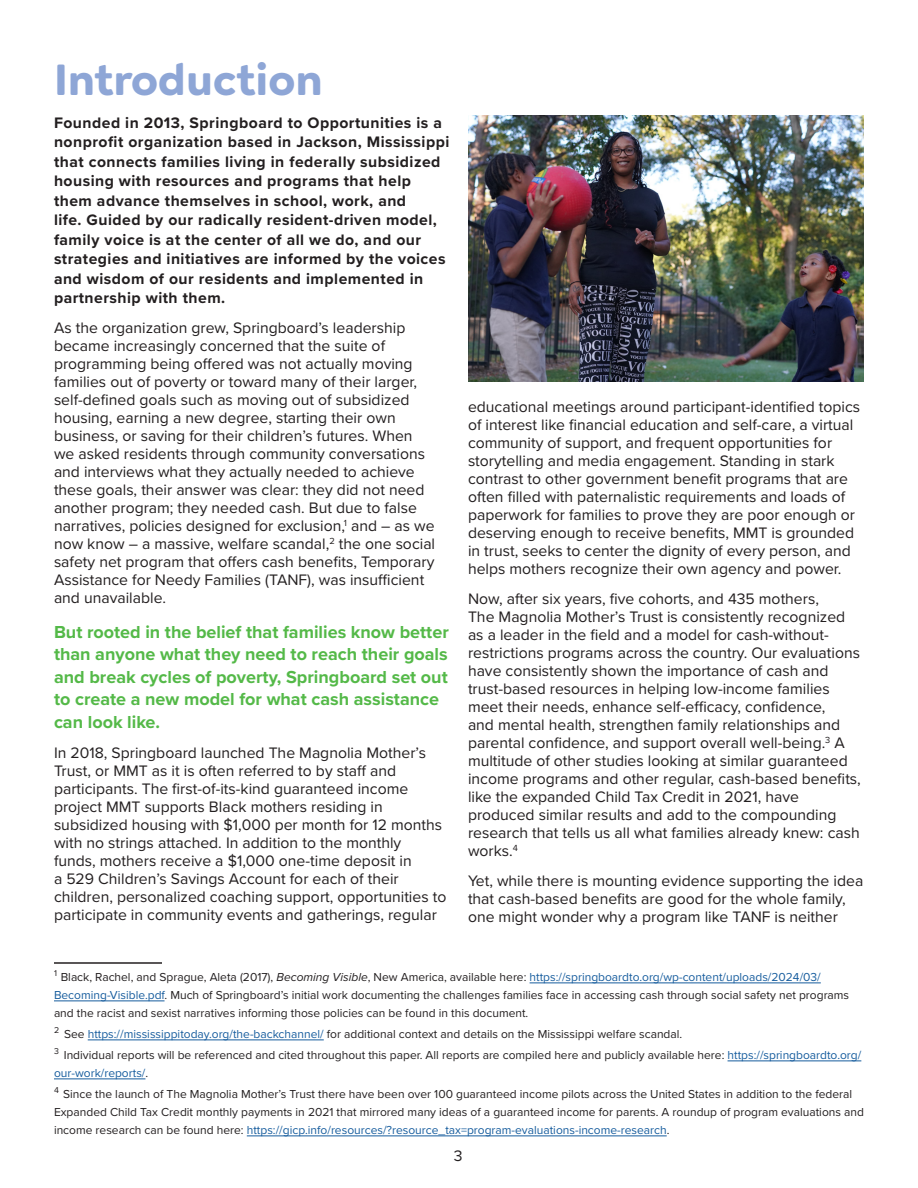
<style>
.page{position:relative;width:918px;height:1188px;background:#fff}
.page>*{position:absolute;margin:0;border:0;box-sizing:border-box;transform-origin:0 0}
.STO_Headline{font:700 43.5px "Cerco";color:#8ea6d6}
.STO_Body{font:700 18px/22.5px "Proxima Nova";color:#54b948}
.STO_Body-2{font:15.75px/18px "Proxima Nova";color:#231f20}
.STO_Body-3{font:700 15.75px/19.5px "Proxima Nova";letter-spacing:.03em;color:#231f20}
.Springboard_Footnote{font:12px/18px "Proxima Nova";color:#231f20}
.s1{font-style:italic}
.s2{color:#175d9e}
</style>
<div class="page">
<hr style="left:54px;top:962px;width:108px;height:2px;background:#231f20">
<hr style="left:530px;top:983px;width:291px;height:1px;background:#175d9e">
<hr style="left:54px;top:1001px;width:111px;height:1px;background:#175d9e">
<hr style="left:88px;top:1040px;width:236px;height:1px;background:#175d9e">
<hr style="left:728px;top:1061px;width:133px;height:1px;background:#175d9e">
<hr style="left:54px;top:1079px;width:91px;height:1px;background:#175d9e">
<hr style="left:247px;top:1136px;width:420px;height:1px;background:#175d9e">
<img style="left:468px;top:115px;width:396px;height:267px">
<p class="STO_Headline" style="left:54px;top:45px;width:270px">Introduction</p>
<p class="STO_Body-3" style="left:54px;top:112px;width:397px">Founded in 2013, Springboard to Opportunities is a nonprofit organization based in Jackson, Mississippi that connects families living in federally subsidized housing with resources and programs that help them advance themselves in school, work, and<br>life. Guided by our radically resident-driven model, family voice is at the center of all we do, and our strategies and initiatives are informed by the voices and wisdom of our residents and implemented in partnership with them.</p>
<p class="STO_Body-2" style="left:54px;top:318px;width:383px">As the organization grew, Springboard’s leadership became increasingly concerned that the suite of programming being offered was not actually moving families out of poverty or toward many of their larger, self-defined goals such as moving out of subsidized housing, earning a new degree, starting their own business, or saving for their children’s futures. When we asked residents through community conversations and interviews what they actually needed to achieve these goals, their answer was clear: they did not need another program; they needed cash. But due to false narratives, policies designed for exclusion,<sup>1</sup> and – as we now know – a massive, welfare scandal,<sup>2</sup> the one social safety net program that offers cash benefits, Temporary Assistance for Needy Families (TANF), was insufficient and unavailable.</p>
<p class="STO_Body" style="left:54px;top:620px;width:396px">But rooted in the belief that families know better than anyone what they need to reach their goals and break cycles of poverty, Springboard set out to create a new model for what cash assistance can look like.</p>
<p class="STO_Body-2" style="left:54px;top:743px;width:394px">In 2018, Springboard launched The Magnolia Mother’s Trust, or MMT as it is often referred to by staff and participants. The first-of-its-kind guaranteed income project MMT supports Black mothers residing in subsidized housing with $1,000 per month for 12 months with no strings attached. In addition to the monthly funds, mothers receive a $1,000 one-time deposit in<br>a 529 Children’s Savings Account for each of their children, personalized coaching support, opportunities to participate in community events and gatherings, regular</p>
<p class="STO_Body-2" style="left:468px;top:397px;width:394px">educational meetings around participant-identified topics of interest like financial education and self-care, a virtual community of support, and frequent opportunities for storytelling and media engagement. Standing in stark contrast to other government benefit programs that are often filled with paternalistic requirements and loads of paperwork for families to prove they are poor enough or deserving enough to receive benefits, MMT is grounded in trust, seeks to center the dignity of every person, and helps mothers recognize their own agency and power.</p>
<p class="STO_Body-2" style="left:468px;top:589px;width:394px">Now, after six years, five cohorts, and 435 mothers,<br>The Magnolia Mother’s Trust is consistently recognized as a leader in the field and a model for cash-without&shy;restrictions programs across the country. Our evaluations have consistently shown the importance of cash and trust-based resources in helping low-income families meet their needs, enhance self-efficacy, confidence,<br>and mental health, strengthen family relationships and parental confidence, and support overall well-being.<sup>3</sup> A multitude of other studies looking at similar guaranteed income programs and other regular, cash-based benefits, like the expanded Child Tax Credit in 2021, have produced similar results and add to the compounding research that tells us all what families already knew: cash works.<sup>4</sup></p>
<p class="STO_Body-2" style="left:468px;top:871px;width:397px">Yet, while there is mounting evidence supporting the idea that cash-based benefits are good for the whole family, one might wonder why a program like TANF is neither</p>
<p class="Springboard_Footnote" style="left:54px;top:967px;width:797px"><sup>1</sup> Black, Rachel, and Sprague, Aleta (2017), <span class="s1">Becoming Visible</span>, New America, available here: <span class="s2">https://springboardto.org/wp-content/uploads/2024/03/<br>Becoming-Visible.pdf</span>. Much of Springboard’s initial work documenting the challenges families face in accessing cash through social safety net programs and the racist and sexist narratives informing those policies can be found in this document.</p>
<p class="Springboard_Footnote" style="left:54px;top:1024px;width:630px"><sup>2</sup> See <span class="s2">https://mississippitoday.org/the-backchannel/</span> for additional context and details on the Mississippi welfare scandal.</p>
<p class="Springboard_Footnote" style="left:54px;top:1045px;width:809px"><sup>3</sup> Individual reports will be referenced and cited throughout this paper. All reports are compiled here and publicly available here: <span class="s2">https://springboardto.org/ our-work/reports/</span>.</p>
<p class="Springboard_Footnote" style="left:54px;top:1084px;width:812px"><sup>4</sup> Since the launch of The Magnolia Mother’s Trust there have been over 100 guaranteed income pilots across the United States in addition to the federal<br>Expanded Child Tax Credit monthly payments in 2021 that mirrored many ideas of a guaranteed income for parents. A roundup of program evaluations and income research can be found here: <span class="s2">https://gicp.info/resources/?resource_tax=program-evaluations-income-research</span>.</p>
<p class="STO_Body-2" style="left:454px;top:1147px;width:10px">3</p>
</div>
